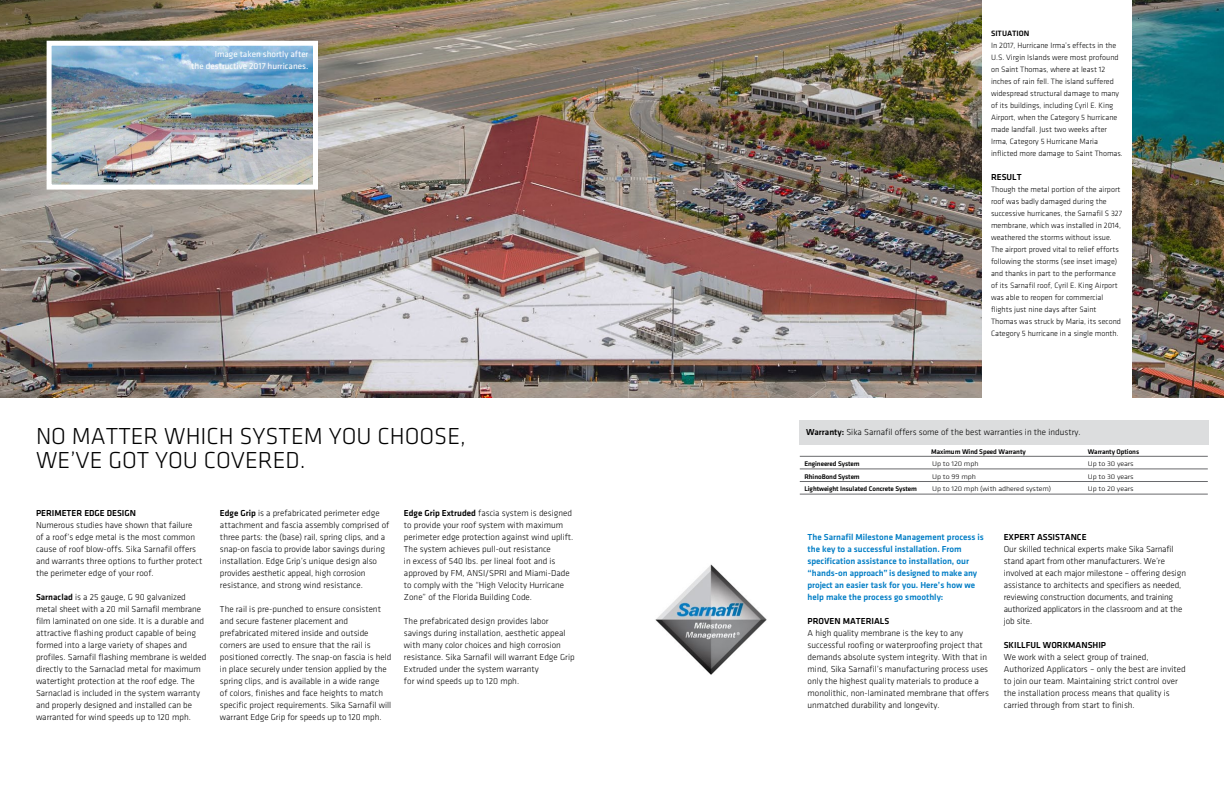
<style>
.page{position:relative;width:1224px;height:792px;background:#fff}
.page>*{position:absolute;margin:0;border:0;box-sizing:border-box;transform-origin:0 0}
.t1{font:300 24px/24px "Klavika";color:#000}
.t2{font:300 9px/12px "Klavika";color:#000}
.t3{font:500 9px/12px "Klavika";color:#007dc5}
.t4{font:500 9px "Klavika";color:#000}
.t5{font:9px/12px "Klavika";color:#fff;text-align:right}
.t6{font:300 8px/12px "Klavika";color:#000}
.t7{font:500 8px "Klavika";color:#000}
.t8{font:500 7px "Klavika";letter-spacing:-.01em;color:#000}
.t9{font:300 7px "Klavika";letter-spacing:-.01em;color:#000;scale:1.13 1}
.s1{font-weight:500}
</style>
<div class="page">
<img style="left:0;top:0;width:1224px;height:397px">
<div style="left:982px;top:0;width:149px;height:409px;background:#fff"></div>
<img style="left:53px;top:47px;width:259px;height:137px">
<div style="left:47px;top:41px;width:271px;height:149px;border:5px solid #fff"></div>
<img style="left:655px;top:564px;width:112px;height:111px">
<div style="left:799px;top:420px;width:409px;height:24px;background:#dcddde"></div>
<hr style="left:800px;top:456px;width:408px;height:1px;background:#696a6d">
<hr style="left:800px;top:469px;width:408px;height:1px;background:#696a6d">
<hr style="left:800px;top:481px;width:408px;height:1px;background:#696a6d">
<hr style="left:800px;top:494px;width:408px;height:1px;background:#696a6d">
<p class="t5" style="left:191px;top:48px;width:119px">Image taken shortly after<br>the destructive 2017 hurricanes.</p>
<h1 class="t1" style="left:36px;top:424px;width:432px">NO MATTER WHICH SYSTEM YOU CHOOSE,<br>WE’VE GOT YOU COVERED.</h1>
<p class="t4" style="left:36px;top:507px;width:102px">PERIMETER EDGE DESIGN</p>
<p class="t2" style="left:36px;top:519px;width:168px">Numerous studies have shown that failure<br>of a roof’s edge metal is the most common cause of roof blow-offs. Sika Sarnafil offers and warrants three options to further protect the perimeter edge of your roof.</p>
<p class="t2" style="left:36px;top:591px;width:172px"><span class="s1">Sarnaclad</span> is a 25 gauge, G 90 galvanized metal sheet with a 20 mil Sarnafil membrane film laminated on one side. It is a durable and attractive flashing product capable of being formed into a large variety of shapes and profiles. Sarnafil flashing membrane is welded directly to the Sarnaclad metal for maximum watertight protection at the roof edge. The Sarnaclad is included in the system warranty and properly designed and installed can be warranted for wind speeds up to 120 mph.</p>
<p class="t2" style="left:220px;top:507px;width:171px"><span class="s1">Edge Grip</span> is a prefabricated perimeter edge attachment and fascia assembly comprised of three parts: the (base) rail, spring clips, and a snap-on fascia to provide labor savings during installation. Edge Grip’s unique design also provides aesthetic appeal, high corrosion resistance, and strong wind resistance.</p>
<p class="t2" style="left:220px;top:603px;width:173px">The rail is pre-punched to ensure consistent and secure fastener placement and prefabricated mitered inside and outside corners are used to ensure that the rail is positioned correctly. The snap-on fascia is held in place securely under tension applied by the spring clips, and is available in a wide range<br>of colors, finishes and face heights to match specific project requirements. Sika Sarnafil will warrant Edge Grip for speeds up to 120 mph.</p>
<p class="t2" style="left:404px;top:507px;width:171px"><span class="s1">Edge Grip Extruded</span> fascia system is designed to provide your roof system with maximum perimeter edge protection against wind uplift.<br>The system achieves pull-out resistance<br>in excess of 540 lbs. per lineal foot and is approved by FM, ANSI/SPRI and Miami-Dade to comply with the “High Velocity Hurricane Zone” of the Florida Building Code.</p>
<p class="t2" style="left:404px;top:615px;width:172px">The prefabricated design provides labor savings during installation, aesthetic appeal with many color choices and high corrosion resistance. Sika Sarnafil will warrant Edge Grip Extruded under the system warranty<br>for wind speeds up to 120 mph.</p>
<p class="t7" style="left:991px;top:28px;width:40px">SITUATION</p>
<p class="t6" style="left:991px;top:39px;width:133px">In 2017, Hurricane Irma’s effects in the U.S. Virgin Islands were most profound on Saint Thomas, where at least 12 inches of rain fell. The island suffered widespread structural damage to many of its buildings, including Cyril E. King Airport, when the Category 5 hurricane made landfall. Just two weeks after Irma, Category 5 Hurricane Maria inflicted more damage to Saint Thomas.</p>
<p class="t4" style="left:991px;top:171px;width:32px">RESULT</p>
<p class="t6" style="left:991px;top:183px;width:133px">Though the metal portion of the airport roof was badly damaged during the successive hurricanes, the Sarnafil S 327 membrane, which was installed in 2014, weathered the storms without issue.<br>The airport proved vital to relief efforts following the storms (see inset image) and thanks in part to the performance of its Sarnafil roof, Cyril E. King Airport was able to reopen for commercial flights just nine days after Saint Thomas was struck by Maria, its second Category 5 hurricane in a single month.</p>
<p class="t2" style="left:806px;top:426px;width:276px"><span class="s1">Warranty:</span> Sika Sarnafil offers some of the best warranties in the industry.</p>
<p class="t8" style="left:931px;top:447px;width:96px">Maximum Wind Speed Warranty</p>
<p class="t8" style="left:1088px;top:447px;width:53px">Warranty Options</p>
<p class="t8" style="left:804px;top:459px;width:57px">Engineered System</p>
<p class="t9" style="left:932px;top:460px;width:42px">Up to 120 mph</p>
<p class="t9" style="left:1088px;top:460px;width:42px">Up to 30 years</p>
<p class="t8" style="left:804px;top:472px;width:57px">RhinoBond System</p>
<p class="t9" style="left:932px;top:472px;width:40px">Up to 99 mph</p>
<p class="t9" style="left:1088px;top:472px;width:42px">Up to 30 years</p>
<p class="t8" style="left:804px;top:484px;width:114px">Lightweight Insulated Concrete System</p>
<p class="t9" style="left:932px;top:485px;width:107px">Up to 120 mph (with adhered system)</p>
<p class="t9" style="left:1088px;top:485px;width:42px">Up to 20 years</p>
<p class="t3" style="left:808px;top:531px;width:178px">The Sarnafil Milestone Management process is the key to a successful installation. From specification assistance to installation, our “hands-on approach” is designed to make any project an easier task for you. Here’s how we help make the process go smoothly:</p>
<p class="t4" style="left:808px;top:615px;width:83px">PROVEN MATERIALS</p>
<p class="t2" style="left:808px;top:627px;width:183px">A high quality membrane is the key to any successful roofing or waterproofing project that demands absolute system integrity. With that in mind, Sika Sarnafil’s manufacturing process uses only the highest quality materials to produce a monolithic, non-laminated membrane that offers unmatched durability and longevity.</p>
<p class="t4" style="left:1004px;top:531px;width:84px">EXPERT ASSISTANCE</p>
<p class="t2" style="left:1004px;top:543px;width:184px">Our skilled technical experts make Sika Sarnafil stand apart from other manufacturers. We’re involved at each major milestone – offering design assistance to architects and specifiers as needed, reviewing construction documents, and training authorized applicators in the classroom and at the job site.</p>
<p class="t4" style="left:1004px;top:639px;width:104px">SKILLFUL WORKMANSHIP</p>
<p class="t2" style="left:1004px;top:651px;width:183px">We work with a select group of trained, Authorized Applicators – only the best are invited to join our team. Maintaining strict control over the installation process means that quality is carried through from start to finish.</p>
</div>
